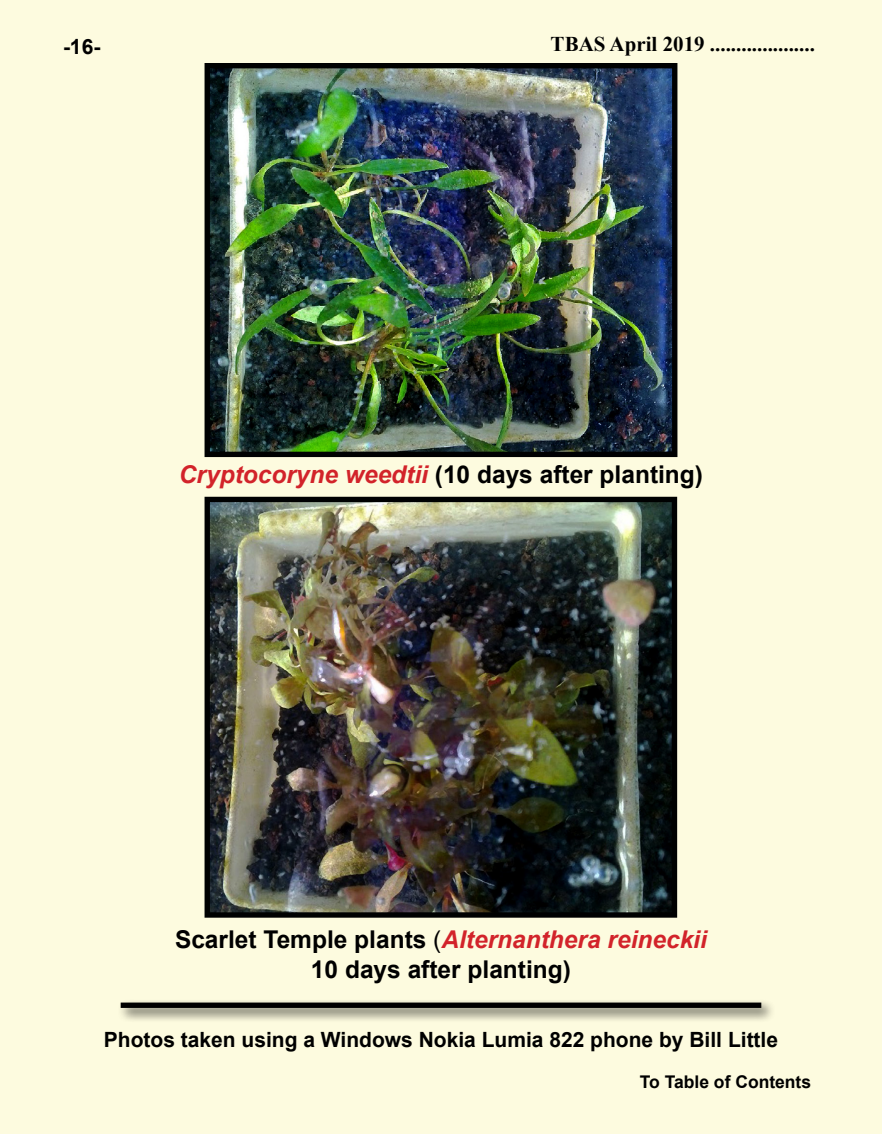
<style>
.page{position:relative;width:882px;height:1134px;background:#fdfbdf}
.page>*{position:absolute;margin:0;border:0;box-sizing:border-box;transform-origin:0 0}
.t1{font:700 24.5px/29.4px "Arial";color:#000;text-align:center}
.t2{font:700 21px "Arial";color:#000}
.t3{font:700 21px "Times New Roman";color:#000}
.t4{font:700 17.5px "Arial";color:#000}
.s1{font-style:italic;color:#d2232a}
.s2{font-weight:400}
</style>
<div class="page">
<img style="left:211px;top:69px;width:460px;height:382px">
<div style="left:205px;top:63px;width:472px;height:394px;border:5px solid #000101"></div>
<img style="left:211px;top:503px;width:460px;height:409px">
<div style="left:205px;top:497px;width:472px;height:421px;border:5px solid #000101"></div>
<div style="left:117px;top:999px;width:659px;height:24px;background:#000;opacity:.75"></div>
<div style="left:121px;top:1003px;width:640px;height:5px;background:#000"></div>
<p class="t2" style="left:63px;top:33px;width:39px">-16-</p>
<p class="t3" style="left:551px;top:30px;width:266px">TBAS April 2019 ....................</p>
<p class="t1" style="left:179px;top:460px;width:526px"><span class="s1">Cryptocoryne weedtii</span> (10 days after planting)</p>
<p class="t1" style="left:175px;top:926px;width:533px">Scarlet Temple plants <span class="s2">(</span><span class="s1">Alternanthera reineckii<br></span>10 days after planting)</p>
<p class="t2" style="left:104px;top:1026px;width:676px">Photos taken using a Windows Nokia Lumia 822 phone by Bill Little</p>
<p class="t4" style="left:640px;top:1070px;width:173px">To Table of Contents</p>
</div>
